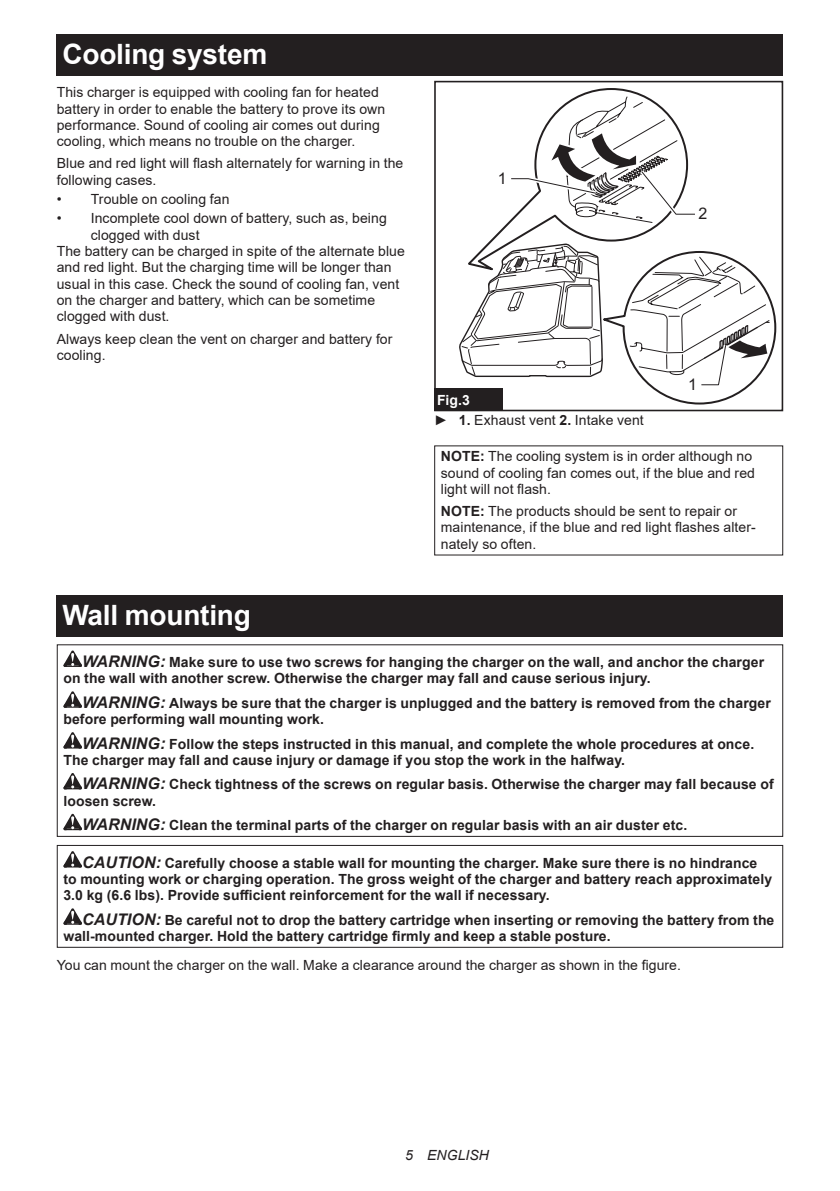
<style>
.page{position:relative;width:840px;height:1191px;background:#fff}
.page>*{position:absolute;margin:0;border:0;box-sizing:border-box;transform-origin:0 0}
.t1{font:700 28px "Arial";letter-spacing:-.01em;color:#fff}
.t2{font:16px "Arial";color:#231f20}
.t3{font:700 14px/16.4px "Arial";letter-spacing:.005em;color:#231f20}
.t4{font:14px/16.4px "Arial";letter-spacing:.005em;color:#231f20}
.t5{font:italic 14px "Arial";letter-spacing:.005em;color:#231f20}
.s1{font-weight:700;color:#fff}
.s2{font-weight:700}
.s3{font-style:italic;font-size:16px}
</style>
<div class="page">
<div style="left:57px;top:34px;width:725px;height:41px;background:#231f20"></div>
<div style="left:434px;top:81px;width:348px;height:330px;border:2px solid #231f20"></div>
<svg style="left:459px;top:89px;width:317px;height:316px"></svg>
<div style="left:434px;top:388px;width:68px;height:23px;background:#231f20"></div>
<div style="left:57px;top:595px;width:725px;height:41px;background:#231f20"></div>
<svg style="left:63px;top:650px;width:19px;height:17px"></svg>
<svg style="left:63px;top:691px;width:19px;height:16px"></svg>
<svg style="left:63px;top:732px;width:19px;height:16px"></svg>
<svg style="left:63px;top:773px;width:19px;height:16px"></svg>
<svg style="left:63px;top:814px;width:19px;height:16px"></svg>
<div style="left:57px;top:644px;width:725px;height:193px;border:1px solid #231f20"></div>
<svg style="left:63px;top:851px;width:19px;height:16px"></svg>
<svg style="left:63px;top:908px;width:19px;height:16px"></svg>
<div style="left:57px;top:845px;width:725px;height:102px;border:1px solid #231f20"></div>
<h1 class="t1" style="left:62px;top:34px;width:206px">Cooling system</h1>
<p class="t4" style="left:57px;top:84px;width:330px">This charger is equipped with cooling fan for heated battery in order to enable the battery to prove its own performance. Sound of cooling air comes out during cooling, which means no trouble on the charger.</p>
<p class="t4" style="left:57px;top:155px;width:348px">Blue and red light will flash alternately for warning in the following cases.</p>
<p class="t4" style="left:57px;top:191px;width:174px">• Trouble on cooling fan</p>
<p class="t4" style="left:57px;top:210px;width:331px">• Incomplete cool down of battery, such as, being</p>
<p class="t4" style="left:91px;top:226px;width:110px">clogged with dust</p>
<p class="t4" style="left:57px;top:243px;width:349px">The battery can be charged in spite of the alternate blue</p>
<p class="t4" style="left:57px;top:259px;width:336px">and red light. But the charging time will be longer than</p>
<p class="t4" style="left:57px;top:275px;width:344px">usual in this case. Check the sound of cooling fan, vent</p>
<p class="t4" style="left:57px;top:292px;width:320px">on the charger and battery, which can be sometime</p>
<p class="t4" style="left:57px;top:308px;width:114px">clogged with dust.</p>
<p class="t4" style="left:57px;top:330px;width:337px">Always keep clean the vent on charger and battery for cooling.</p>
<p class="t2" style="left:497px;top:167px;width:10px">1</p>
<p class="t2" style="left:698px;top:202px;width:10px">2</p>
<p class="t2" style="left:687px;top:373px;width:10px">1</p>
<p class="t4" style="left:434px;top:389px;width:211px;line-height:20.2px"><span class="s1">Fig.3<br></span>► <span class="s2">1.</span> Exhaust vent <span class="s2">2.</span> Intake vent</p>
<p class="t4" style="left:440px;top:448px;width:315px"><span class="s2">NOTE:</span> The cooling system is in order although no sound of cooling fan comes out, if the blue and red light will not flash.</p>
<p class="t4" style="left:440px;top:503px;width:316px"><span class="s2">NOTE:</span> The products should be sent to repair or maintenance, if the blue and red light flashes alter&shy;nately so often.</p>
<h1 class="t1" style="left:62px;top:595px;width:190px">Wall mounting</h1>
<p class="t3" style="left:63px;top:654px;width:701px;text-indent:19px"><span class="s3">WARNING:</span> Make sure to use two screws for hanging the charger on the wall, and anchor the charger on the wall with another screw. Otherwise the charger may fall and cause serious injury.</p>
<p class="t3" style="left:63px;top:695px;width:708px;text-indent:19px"><span class="s3">WARNING:</span> Always be sure that the charger is unplugged and the battery is removed from the charger before performing wall mounting work.</p>
<p class="t3" style="left:63px;top:735px;width:692px;text-indent:19px"><span class="s3">WARNING:</span> Follow the steps instructed in this manual, and complete the whole procedures at once.<br>The charger may fall and cause injury or damage if you stop the work in the halfway.</p>
<p class="t3" style="left:63px;top:776px;width:711px;text-indent:19px"><span class="s3">WARNING:</span> Check tightness of the screws on regular basis. Otherwise the charger may fall because of loosen screw.</p>
<p class="t3" style="left:82px;top:817px;width:606px"><span class="s3">WARNING:</span> Clean the terminal parts of the charger on regular basis with an air duster etc.</p>
<p class="t3" style="left:63px;top:854px;width:709px;text-indent:19px"><span class="s3">CAUTION:</span> Carefully choose a stable wall for mounting the charger. Make sure there is no hindrance to mounting work or charging operation. The gross weight of the charger and battery reach approximately<br>3.0 kg (6.6 lbs). Provide sufficient reinforcement for the wall if necessary.</p>
<p class="t3" style="left:63px;top:911px;width:712px;text-indent:19px"><span class="s3">CAUTION:</span> Be careful not to drop the battery cartridge when inserting or removing the battery from the wall-mounted charger. Hold the battery cartridge firmly and keep a stable posture.</p>
<p class="t4" style="left:57px;top:956px;width:625px">You can mount the charger on the wall. Make a clearance around the charger as shown in the figure.</p>
<p class="t5" style="left:405px;top:1146px;width:85px">5 ENGLISH</p>
</div>
